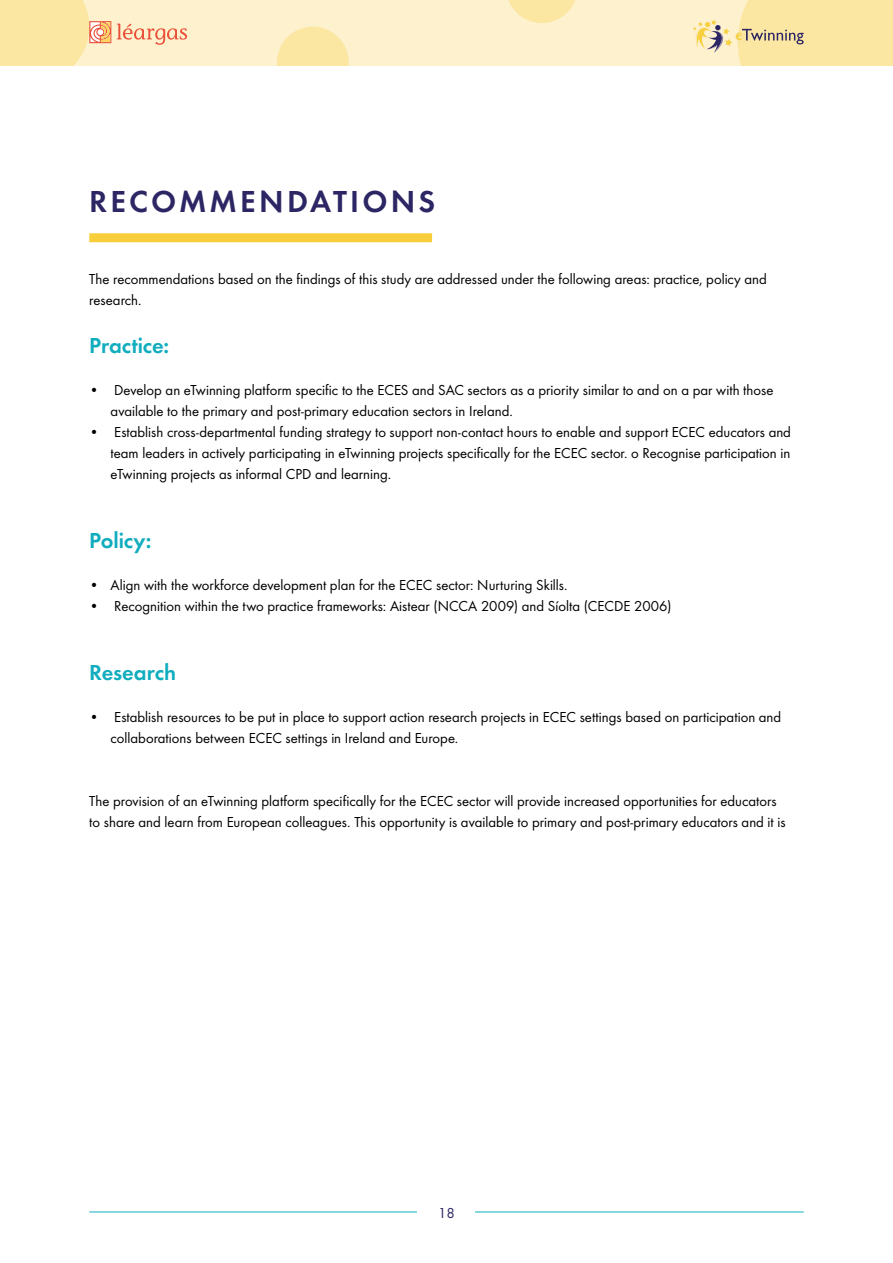
<style>
.page{position:relative;width:893px;height:1263px;background:#fff}
.page>*{position:absolute;margin:0;border:0;box-sizing:border-box;transform-origin:0 0}
.t1{font:31.5px "Futura Dem";letter-spacing:.1em;color:#2c2664}
.t2{font:22.5px "Futura Dem";letter-spacing:-.005em;color:#10adbe}
.t3{font:15px/21px "Futura Boo";color:#000}
.t4{font:15px "Futura Boo";color:#2c2664}
</style>
<div class="page">
<div style="left:0;top:0;width:893px;height:66px;background:#fdf1ce"></div>
<svg style="left:277px;top:27px;width:72px;height:39px"></svg>
<svg style="left:508px;top:0;width:67px;height:23px"></svg>
<svg style="left:117px;top:24px;width:70px;height:21px"></svg>
<svg style="left:0;top:0;width:111px;height:66px"></svg>
<svg style="left:693px;top:0;width:200px;height:66px"></svg>
<hr style="left:89px;top:1211px;width:715px;height:1px;background:#10adbe">
<div style="left:418px;top:1207px;width:57px;height:11px;background:#fff"></div>
<div style="left:89px;top:233px;width:343px;height:9px;background:#f8cf3b"></div>
<h1 class="t1" style="left:89px;top:180px;width:347px">RECOMMENDATIONS</h1>
<p class="t3" style="left:89px;top:268px;width:679px">The recommendations based on the findings of this study are addressed under the following areas: practice, policy and research.</p>
<h2 class="t2" style="left:89px;top:330px;width:81px">Practice:</h2>
<p class="t3" style="left:111px;top:379px;width:664px;text-indent:-21px">• Develop an eTwinning platform specific to the ECES and SAC sectors as a priority similar to and on a par with those available to the primary and post-primary education sectors in Ireland.</p>
<p class="t3" style="left:111px;top:421px;width:682px;text-align:justify;text-indent:-21px">• Establish cross-departmental funding strategy to support non-contact hours to enable and support ECEC educators and team leaders in actively participating in eTwinning projects specifically for the ECEC sector. o Recognise participation in eTwinning projects as informal CPD and learning.</p>
<h2 class="t2" style="left:89px;top:525px;width:64px">Policy:</h2>
<p class="t3" style="left:89px;top:574px;width:480px">• Align with the workforce development plan for the ECEC sector: Nurturing Skills.</p>
<p class="t3" style="left:89px;top:595px;width:584px">• Recognition within the two practice frameworks: Aistear (NCCA 2009) and Síolta (CECDE 2006)</p>
<h2 class="t2" style="left:89px;top:657px;width:88px">Research</h2>
<p class="t3" style="left:111px;top:706px;width:672px;text-indent:-21px">• Establish resources to be put in place to support action research projects in ECEC settings based on participation and collaborations between ECEC settings in Ireland and Europe.</p>
<p class="t3" style="left:89px;top:790px;width:698px">The provision of an eTwinning platform specifically for the ECEC sector will provide increased opportunities for educators to share and learn from European colleagues. This opportunity is available to primary and post-primary educators and it is</p>
<p class="t4" style="left:438px;top:1202px;width:18px">18</p>
</div>
